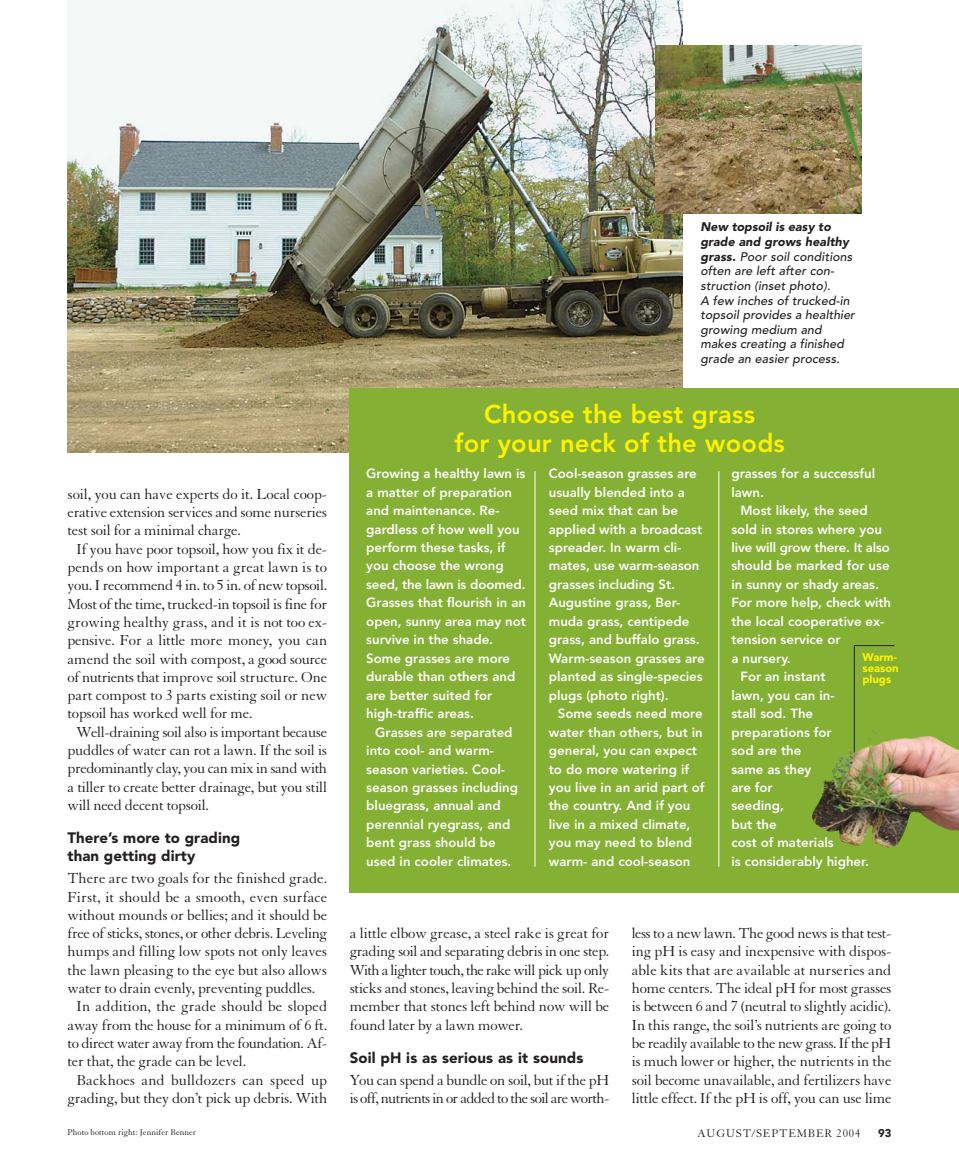
<style>
.page{position:relative;width:959px;height:1175px;background:#fff}
.page>*{position:absolute;margin:0;border:0;box-sizing:border-box;transform-origin:0 0}
.t1{font:800 25.5px/28.5px "Avenir";letter-spacing:.01em;color:#fff200;text-align:center}
.t2{font:15.75px/18.3px "Granjon";letter-spacing:-.015em;color:#231f20;text-align:justify}
.t3{font:15.75px "Granjon";letter-spacing:.005em;color:#231f20}
.t4{font:15.75px/18.3px "Granjon";letter-spacing:-.045em;color:#231f20}
.t5{font:900 15px/18.3px "Avenir";letter-spacing:.005em;color:#231f20}
.t6{font:800 13.2px/18.5px "Avenir";color:#fff}
.t7{font:italic 500 12.3px/14.5px "Avenir";letter-spacing:.01em;color:#231f20}
.t8{font:12px "Granjon";letter-spacing:.07em;color:#231f20}
.t9{font:900 11.25px/11.1px "Avenir";color:#fff200}
.t10{font:900 11.25px "Avenir";color:#231f20}
.t11{font:9px "Granjon";letter-spacing:.005em;color:#231f20}
.s1{font-weight:900}
</style>
<div class="page">
<img style="left:68px;top:0;width:614px;height:452px">
<img style="left:655px;top:45px;width:206px;height:169px">
<div style="left:350px;top:388px;width:608px;height:504px;background:#84b034"></div>
<hr style="left:534px;top:471px;width:1px;height:395px;background:#fff">
<hr style="left:718px;top:471px;width:1px;height:395px;background:#fff">
<hr style="left:853px;top:645px;width:1px;height:109px;background:#231f20">
<hr style="left:854px;top:645px;width:40px;height:1px;background:#231f20">
<img style="left:812px;top:728px;width:146px;height:120px">
<p class="t2" style="left:67px;top:486px;width:261px">soil, you can have experts do it. Local coop-</p>
<p class="t2" style="left:67px;top:504px;width:261px">erative extension services and some nurseries</p>
<p class="t2" style="left:67px;top:523px;width:175px">test soil for a minimal charge.</p>
<p class="t2" style="left:76px;top:541px;width:252px">If you have poor topsoil, how you fix it de-</p>
<p class="t3" style="left:67px;top:561px;width:261px">pends on how important a great lawn is to</p>
<p class="t2" style="left:67px;top:577px;width:261px">you. I recommend 4 in. to 5 in. of new topsoil.</p>
<p class="t2" style="left:67px;top:596px;width:261px">Most of the time, trucked-in topsoil is fine for</p>
<p class="t3" style="left:67px;top:616px;width:261px">growing healthy grass, and it is not too ex-</p>
<p class="t2" style="left:67px;top:632px;width:261px">pensive. For a little more money, you can</p>
<p class="t2" style="left:67px;top:651px;width:261px">amend the soil with compost, a good source</p>
<p class="t2" style="left:67px;top:669px;width:261px">of nutrients that improve soil structure. One</p>
<p class="t2" style="left:67px;top:687px;width:261px">part compost to 3 parts existing soil or new</p>
<p class="t2" style="left:67px;top:706px;width:186px">topsoil has worked well for me.</p>
<p class="t2" style="left:76px;top:724px;width:252px">Well-draining soil also is important because</p>
<p class="t2" style="left:67px;top:742px;width:261px">puddles of water can rot a lawn. If the soil is</p>
<p class="t2" style="left:67px;top:760px;width:261px">predominantly clay, you can mix in sand with</p>
<p class="t2" style="left:67px;top:779px;width:261px">a tiller to create better drainage, but you still</p>
<p class="t2" style="left:67px;top:797px;width:143px">will need decent topsoil.</p>
<p class="t5" style="left:68px;top:830px;width:174px">There’s more to grading than getting dirty</p>
<p class="t2" style="left:68px;top:870px;width:261px">There are two goals for the finished grade.</p>
<p class="t3" style="left:68px;top:890px;width:261px">First, it should be a smooth, even surface</p>
<p class="t2" style="left:68px;top:907px;width:261px">without mounds or bellies; and it should be</p>
<p class="t2" style="left:68px;top:925px;width:261px">free of sticks, stones, or other debris. Leveling</p>
<p class="t2" style="left:68px;top:943px;width:261px">humps and filling low spots not only leaves</p>
<p class="t2" style="left:68px;top:962px;width:261px">the lawn pleasing to the eye but also allows</p>
<p class="t2" style="left:68px;top:980px;width:249px">water to drain evenly, preventing puddles.</p>
<p class="t3" style="left:76px;top:1000px;width:252px">In addition, the grade should be sloped</p>
<p class="t2" style="left:68px;top:1017px;width:261px">away from the house for a minimum of 6 ft.</p>
<p class="t2" style="left:68px;top:1035px;width:261px">to direct water away from the foundation. Af-</p>
<p class="t2" style="left:68px;top:1053px;width:180px">ter that, the grade can be level.</p>
<p class="t3" style="left:76px;top:1073px;width:252px">Backhoes and bulldozers can speed up</p>
<p class="t2" style="left:68px;top:1090px;width:261px">grading, but they don’t pick up debris. With</p>
<p class="t7" style="left:700px;top:221px;width:156px"><span class="s1">New topsoil is easy to grade and grows healthy grass.</span> Poor soil conditions often are left after con&shy;struction (inset photo).<br>A few inches of trucked-in topsoil provides a healthier growing medium and makes creating a finished grade an easier process.</p>
<h1 class="t1" style="left:454px;top:402px;width:332px">Choose the best grass<br>for your neck of the woods</h1>
<p class="t6" style="left:366px;top:465px;width:161px">Growing a healthy lawn is a matter of preparation and maintenance. Re&shy;gardless of how well you perform these tasks, if you choose the wrong seed, the lawn is doomed.<br>Grasses that flourish in an open, sunny area may not survive in the shade.<br>Some grasses are more durable than others and are better suited for high-traffic areas.</p>
<p class="t6" style="left:366px;top:724px;width:153px;text-indent:9px">Grasses are separated into cool- and warm&shy;season varieties. Cool&shy;season grasses including bluegrass, annual and perennial ryegrass, and bent grass should be used in cooler climates.</p>
<p class="t6" style="left:731px;top:465px;width:145px">grasses for a successful lawn.</p>
<p class="t6" style="left:740px;top:502px;width:129px">Most likely, the seed</p>
<p class="t6" style="left:731px;top:521px;width:152px">sold in stores where you</p>
<p class="t6" style="left:731px;top:539px;width:160px">live will grow there. It also</p>
<p class="t6" style="left:731px;top:558px;width:160px">should be marked for use</p>
<p class="t6" style="left:731px;top:576px;width:149px">in sunny or shady areas.</p>
<p class="t6" style="left:731px;top:594px;width:161px">For more help, check with</p>
<p class="t6" style="left:731px;top:613px;width:154px">the local cooperative ex-</p>
<p class="t6" style="left:731px;top:631px;width:111px">tension service or</p>
<p class="t6" style="left:731px;top:650px;width:61px">a nursery.</p>
<p class="t6" style="left:740px;top:668px;width:87px">For an instant</p>
<p class="t6" style="left:731px;top:687px;width:105px">lawn, you can in-</p>
<p class="t6" style="left:731px;top:705px;width:83px">stall sod. The</p>
<p class="t6" style="left:731px;top:724px;width:102px">preparations for</p>
<p class="t6" style="left:731px;top:742px;width:72px">sod are the</p>
<p class="t6" style="left:731px;top:760px;width:82px">same as they</p>
<p class="t6" style="left:731px;top:779px;width:43px">are for</p>
<p class="t6" style="left:731px;top:797px;width:54px">seeding,</p>
<p class="t6" style="left:731px;top:816px;width:47px">but the</p>
<p class="t6" style="left:731px;top:834px;width:104px">cost of materials</p>
<p class="t6" style="left:731px;top:853px;width:139px">is considerably higher.</p>
<p class="t6" style="left:549px;top:465px;width:157px">Cool-season grasses are usually blended into a seed mix that can be applied with a broadcast spreader. In warm cli&shy;mates, use warm-season grasses including St.<br>Augustine grass, Ber&shy;muda grass, centipede grass, and buffalo grass.<br>Warm-season grasses are planted as single-species plugs (photo right).</p>
<p class="t6" style="left:549px;top:705px;width:157px;text-indent:9px">Some seeds need more water than others, but in general, you can expect to do more watering if you live in an arid part of the country. And if you live in a mixed climate, you may need to blend warm- and cool-season</p>
<p class="t9" style="left:862px;top:652px;width:38px">Warm&shy;season plugs</p>
<p class="t2" style="left:349px;top:925px;width:261px">a little elbow grease, a steel rake is great for grading soil and separating debris in one step.<br>With a lighter touch, the rake will pick up only sticks and stones, leaving behind the soil. Re&shy;member that stones left behind now will be found later by a lawn mower.</p>
<p class="t5" style="left:350px;top:1049px;width:235px">Soil pH is as serious as it sounds</p>
<p class="t4" style="left:350px;top:1072px;width:261px">You can spend a bundle on soil, but if the pH is off, nutrients in or added to the soil are worth-</p>
<p class="t2" style="left:632px;top:925px;width:261px">less to a new lawn. The good news is that test&shy;ing pH is easy and inexpensive with dispos&shy;able kits that are available at nurseries and home centers. The ideal pH for most grasses is between 6 and 7 (neutral to slightly acidic).<br>In this range, the soil’s nutrients are going to be readily available to the new grass. If the pH is much lower or higher, the nutrients in the soil become unavailable, and fertilizers have little effect. If the pH is off, you can use lime</p>
<p class="t11" style="left:68px;top:1128px;width:130px">Photo bottom right: Jennifer Benner</p>
<p class="t8" style="left:697px;top:1128px;width:165px">AUGUST/SEPTEMBER 2004</p>
<p class="t10" style="left:878px;top:1128px;width:15px">93</p>
</div>
